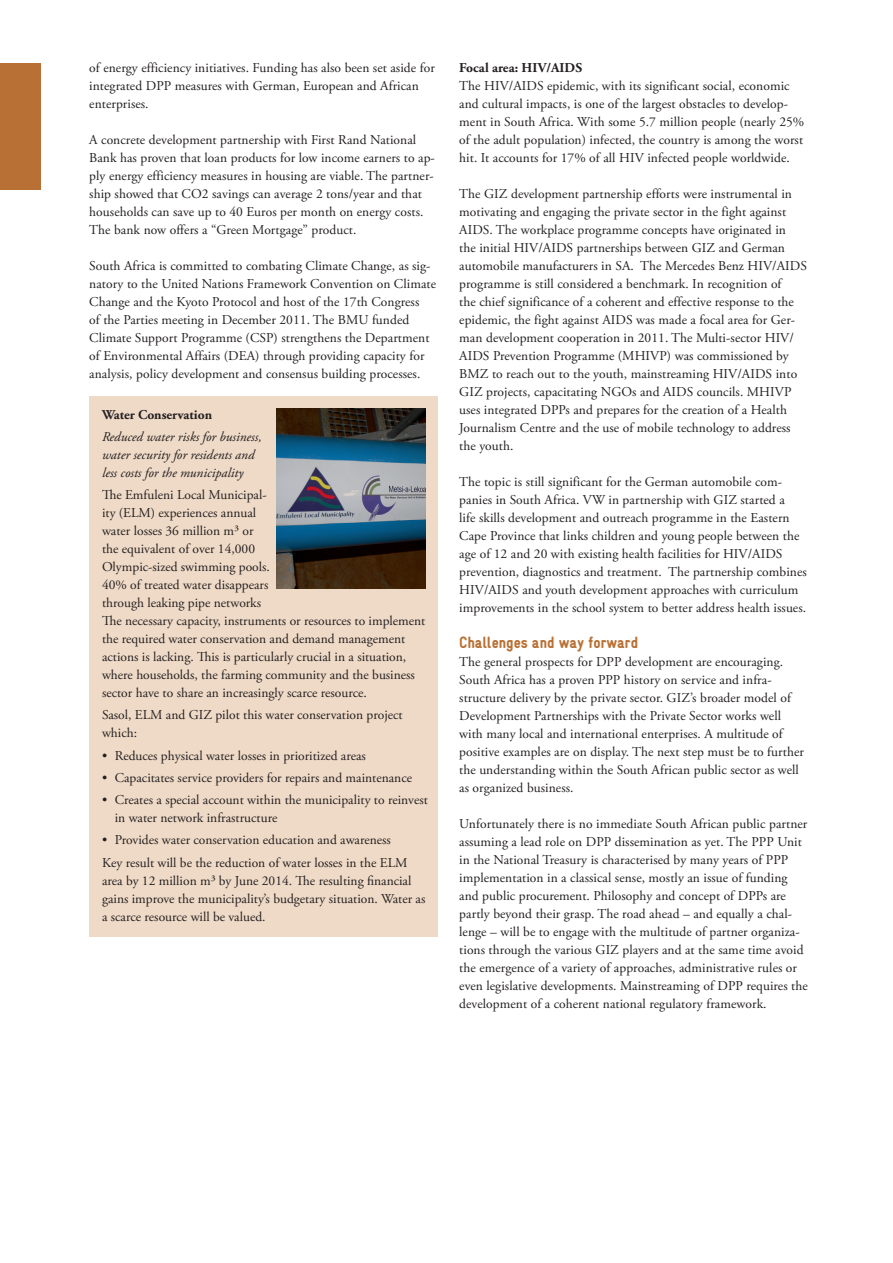
<style>
.page{position:relative;width:893px;height:1263px;background:#fff}
.page>*{position:absolute;margin:0;border:0;box-sizing:border-box;transform-origin:0 0}
.t1{font:900 condensed 16.5px "Gravur";color:#b97034}
.Copytext_9__pkt__12{font:13.5px/18px "Adobe Garamond Pro";letter-spacing:.005em;color:#231f20}
.Box_Copytext_Garamon{font:13.5px/18px "Adobe Garamond Pro";color:#231f20}
.Box_Copytext_Garamon-2{font:italic 13.5px/18px "Adobe Garamond Pro";color:#231f20}
.Box_Copytext_Garamon-3{font:700 13.5px "Adobe Garamond Pro";color:#231f20}
</style>
<div class="page">
<div style="left:0;top:63px;width:40px;height:126px;background:#b97034"></div>
<div style="left:89px;top:396px;width:349px;height:540px;background:#efdac7"></div>
<img style="left:276px;top:409px;width:149px;height:179px">
<p class="Copytext_9__pkt__12" style="left:89px;top:59px;width:347px">of energy efficiency initiatives. Funding has also been set aside for integrated DPP measures with German, European and African enterprises.</p>
<p class="Copytext_9__pkt__12" style="left:89px;top:131px;width:347px">A concrete development partnership with First Rand National Bank has proven that loan products for low income earners to ap&shy;ply energy efficiency measures in housing are viable. The partner&shy;ship showed that CO2 savings can average 2 tons/year and that households can save up to 40 Euros per month on energy costs.<br>The bank now offers a “Green Mortgage” product.</p>
<p class="Copytext_9__pkt__12" style="left:89px;top:257px;width:348px">South Africa is committed to combating Climate Change, as sig&shy;natory to the United Nations Framework Convention on Climate Change and the Kyoto Protocol and host of the 17th Congress<br>of the Parties meeting in December 2011. The BMU funded Climate Support Programme (CSP) strengthens the Department of Environmental Affairs (DEA) through providing capacity for analysis, policy development and consensus building processes.</p>
<p class="Box_Copytext_Garamon-3" style="left:102px;top:406px;width:112px">Water Conservation</p>
<p class="Box_Copytext_Garamon-2" style="left:102px;top:428px;width:161px">Reduced water risks for business, water security for residents and less costs for the municipality</p>
<p class="Box_Copytext_Garamon" style="left:102px;top:486px;width:325px">The Emfuleni Local Municipal-<br>ity (ELM) experiences annual<br>water losses 36 million m³ or<br>the equivalent of over 14,000<br>Olympic-sized swimming pools.<br>40% of treated water disappears<br>through leaking pipe networks<br>The necessary capacity, instruments or resources to implement the required water conservation and demand management actions is lacking. This is particularly crucial in a situation, where households, the farming community and the business sector have to share an increasingly scarce resource.</p>
<p class="Box_Copytext_Garamon" style="left:102px;top:706px;width:302px">Sasol, ELM and GIZ pilot this water conservation project which:</p>
<p class="Copytext_9__pkt__12" style="left:102px;top:747px;width:265px">• Reduces physical water losses in prioritized areas</p>
<p class="Copytext_9__pkt__12" style="left:102px;top:769px;width:312px">• Capacitates service providers for repairs and maintenance</p>
<p class="Copytext_9__pkt__12" style="left:115px;top:791px;width:315px;text-indent:-13px">• Creates a special account within the municipality to reinvest in water network infrastructure</p>
<p class="Copytext_9__pkt__12" style="left:102px;top:832px;width:290px">• Provides water conservation education and awareness</p>
<p class="Box_Copytext_Garamon" style="left:102px;top:854px;width:325px">Key result will be the reduction of water losses in the ELM area by 12 million m³ by June 2014. The resulting financial gains improve the municipality’s budgetary situation. Water as a scarce resource will be valued.</p>
<h4 class="Box_Copytext_Garamon-3" style="left:459px;top:60px;width:124px">Focal area: HIV/AIDS</h4>
<p class="Copytext_9__pkt__12" style="left:459px;top:77px;width:347px">The HIV/AIDS epidemic, with its significant social, economic and cultural impacts, is one of the largest obstacles to develop&shy;ment in South Africa. With some 5.7 million people (nearly 25% of the adult population) infected, the country is among the worst hit. It accounts for 17% of all HIV infected people worldwide.</p>
<p class="Copytext_9__pkt__12" style="left:459px;top:185px;width:349px">The GIZ development partnership efforts were instrumental in motivating and engaging the private sector in the fight against AIDS. The workplace programme concepts have originated in<br>the initial HIV/AIDS partnerships between GIZ and German automobile manufacturers in SA. The Mercedes Benz HIV/AIDS programme is still considered a benchmark. In recognition of<br>the chief significance of a coherent and effective response to the epidemic, the fight against AIDS was made a focal area for Ger&shy;man development cooperation in 2011. The Multi-sector HIV/ AIDS Prevention Programme (MHIVP) was commissioned by BMZ to reach out to the youth, mainstreaming HIV/AIDS into GIZ projects, capacitating NGOs and AIDS councils. MHIVP uses integrated DPPs and prepares for the creation of a Health Journalism Centre and the use of mobile technology to address the youth.</p>
<p class="Copytext_9__pkt__12" style="left:459px;top:473px;width:349px">The topic is still significant for the German automobile com&shy;panies in South Africa. VW in partnership with GIZ started a<br>life skills development and outreach programme in the Eastern Cape Province that links children and young people between the age of 12 and 20 with existing health facilities for HIV/AIDS prevention, diagnostics and treatment. The partnership combines HIV/AIDS and youth development approaches with curriculum improvements in the school system to better address health issues.</p>
<h3 class="t1" style="left:459px;top:633px;width:181px">Challenges and way forward</h3>
<p class="Copytext_9__pkt__12" style="left:459px;top:653px;width:346px">The general prospects for DPP development are encouraging.<br>South Africa has a proven PPP history on service and infra&shy;structure delivery by the private sector. GIZ’s broader model of Development Partnerships with the Private Sector works well with many local and international enterprises. A multitude of positive examples are on display. The next step must be to further the understanding within the South African public sector as well as organized business.</p>
<p class="Copytext_9__pkt__12" style="left:459px;top:815px;width:350px">Unfortunately there is no immediate South African public partner assuming a lead role on DPP dissemination as yet. The PPP Unit in the National Treasury is characterised by many years of PPP implementation in a classical sense, mostly an issue of funding and public procurement. Philosophy and concept of DPPs are partly beyond their grasp. The road ahead – and equally a chal&shy;lenge – will be to engage with the multitude of partner organiza&shy;tions through the various GIZ players and at the same time avoid the emergence of a variety of approaches, administrative rules or even legislative developments. Mainstreaming of DPP requires the development of a coherent national regulatory framework.</p>
</div>
